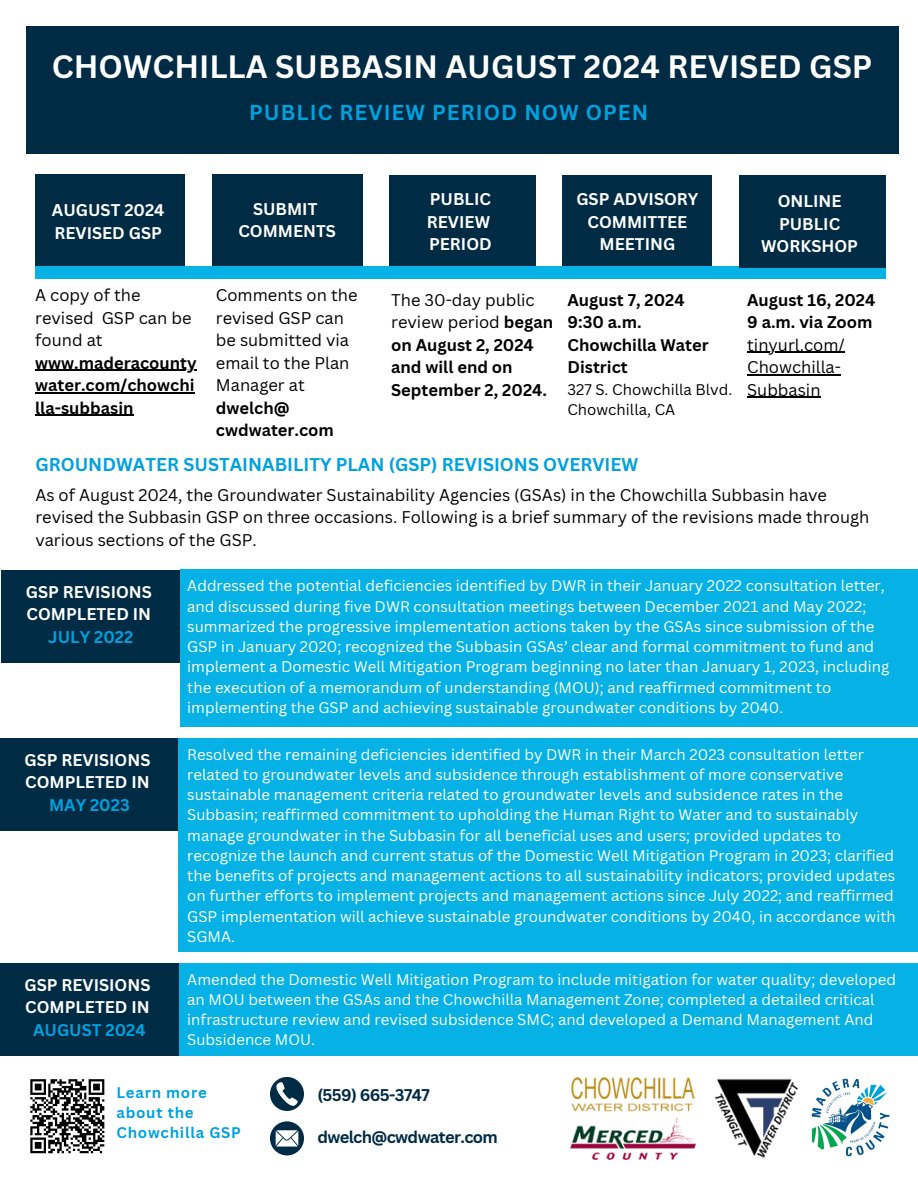
<style>
.page{position:relative;width:918px;height:1188px;background:#fff}
.page>*{position:absolute;margin:0;border:0;box-sizing:border-box;transform-origin:0 0}
.t1{font:700 31.5px "Canva Sans";color:#fff}
.t2{font:700 21px "Canva Sans";letter-spacing:.05em;color:#00a1de}
.t3{font:700 18px "Canva Sans";color:#00a1de}
.t4{font:16.5px/22.5px "Canva Sans";color:#000}
.t5{font:700 16.5px/22.5px "Canva Sans";color:#fff;text-align:center}
.t6{font:700 16.5px/22.5px "Canva Sans";color:#000}
.t7{font:700 16.5px "Canva Sans";letter-spacing:-.04em;color:#002b45}
.t8{font:15px/20.2px "Canva Sans";color:#fff}
.t9{font:15px/20.2px "Canva Sans";color:#000}
.t10{font:700 15px/20.2px "Canva Sans";letter-spacing:.05em;color:#00a1de}
.s1{font-weight:700}
.s2{font-weight:400}
.s3{color:#00a1de}
</style>
<div class="page">
<div style="left:26px;top:26px;width:872px;height:128px;background:#002b45"></div>
<div style="left:35px;top:174px;width:150px;height:92px;background:#002b45"></div>
<div style="left:212px;top:174px;width:150px;height:92px;background:#002b45"></div>
<div style="left:389px;top:176px;width:147px;height:92px;background:#002b45"></div>
<div style="left:563px;top:176px;width:149px;height:92px;background:#002b45"></div>
<div style="left:35px;top:266px;width:851px;height:13px;background:#06b2e5"></div>
<div style="left:1px;top:570px;width:179px;height:92px;background:#002b45"></div>
<div style="left:180px;top:570px;width:738px;height:157px;background:#06b2e5"></div>
<div style="left:0;top:738px;width:179px;height:92px;background:#002b45"></div>
<div style="left:179px;top:738px;width:739px;height:214px;background:#06b2e5"></div>
<div style="left:0;top:963px;width:179px;height:93px;background:#002b45"></div>
<div style="left:179px;top:963px;width:739px;height:93px;background:#06b2e5"></div>
<img style="left:811px;top:1078px;width:79px;height:79px">
<svg style="left:270px;top:1077px;width:34px;height:34px"></svg>
<svg style="left:270px;top:1121px;width:34px;height:34px"></svg>
<svg style="left:30px;top:1079px;width:75px;height:75px"></svg>
<div style="left:739px;top:176px;width:147px;height:92px;background:#002b45"></div>
<img style="left:714px;top:1079px;width:84px;height:79px">
<img style="left:571px;top:1077px;width:125px;height:82px">
<hr style="left:35px;top:370px;width:162px;height:1px;background:#000">
<hr style="left:35px;top:392px;width:160px;height:1px;background:#000">
<hr style="left:35px;top:415px;width:99px;height:1px;background:#000">
<hr style="left:747px;top:352px;width:98px;height:1px;background:#000">
<hr style="left:747px;top:374px;width:94px;height:1px;background:#000">
<hr style="left:747px;top:397px;width:74px;height:1px;background:#000">
<h3 class="t1" style="left:52px;top:44px;width:822px">CHOWCHILLA SUBBASIN AUGUST 2024 REVISED GSP</h3>
<h3 class="t2" style="left:249px;top:98px;width:401px">PUBLIC REVIEW PERIOD NOW OPEN</h3>
<h3 class="t5" style="left:52px;top:199px;width:114px;text-align:left">AUGUST 2024<br>REVISED GSP</h3>
<h5 class="t5" style="left:238px;top:197px;width:99px">SUBMIT<br>COMMENTS</h5>
<h5 class="t5" style="left:427px;top:187px;width:66px;text-align:justify">PUBLIC REVIEW PERIOD</h5>
<h5 class="t5" style="left:576px;top:187px;width:124px">GSP ADVISORY<br>COMMITTEE<br>MEETING</h5>
<p class="t4" style="left:35px;top:284px;width:158px">A copy of the revised GSP can be found at</p>
<p class="t6" style="left:35px;top:351px;width:163px">www.maderacounty water.com/chowchi lla-subbasin</p>
<p class="t5" style="left:761px;top:190px;width:98px">ONLINE<br>PUBLIC<br>WORKSHOP</p>
<p class="t4" style="left:216px;top:284px;width:143px">Comments on the revised GSP can be submitted via email to the Plan<br>Manager at <span class="s1">dwelch@ cwdwater.com</span></p>
<p class="t6" style="left:391px;top:288px;width:164px"><span class="s2">The 30-day public review period</span> began on August 2, 2024 and will end on<br>September 2, 2024.</p>
<h5 class="t6" style="left:567px;top:288px;width:119px">August 7, 2024</h5>
<h4 class="t6" style="left:747px;top:288px;width:130px">August 16, 2024<br>9 a.m. via Zoom</h4>
<p class="t4" style="left:747px;top:333px;width:99px">tinyurl.com/<br>Chowchilla-<br>Subbasin</p>
<h3 class="t6" style="left:567px;top:311px;width:76px">9:30 a.m.</h3>
<h5 class="t6" style="left:567px;top:333px;width:143px">Chowchilla Water<br>District</h5>
<h3 class="t9" style="left:567px;top:379px;width:166px">327 S. Chowchilla Blvd.<br>Chowchilla, CA</h3>
<p class="t3" style="left:35px;top:452px;width:605px">GROUNDWATER SUSTAINABILITY PLAN (GSP) REVISIONS OVERVIEW</p>
<h3 class="t4" style="left:35px;top:483px;width:836px">As of August 2024, the Groundwater Sustainability Agencies (GSAs) in the Chowchilla Subbasin have revised the Subbasin GSP on three occasions. Following is a brief summary of the revisions made through various sections of the GSP.</h3>
<p class="t5" style="left:26px;top:580px;width:128px">GSP REVISIONS<br>COMPLETED IN<br><span class="s3">JULY 2022</span></p>
<h3 class="t8" style="left:187px;top:575px;width:704px">Addressed the potential deficiencies identified by DWR in their January 2022 consultation letter, and discussed during five DWR consultation meetings between December 2021 and May 2022; summarized the progressive implementation actions taken by the GSAs since submission of the GSP in January 2020; recognized the Subbasin GSAs’ clear and formal commitment to fund and implement a Domestic Well Mitigation Program beginning no later than January 1, 2023, including the execution of a memorandum of understanding (MOU); and reaffirmed commitment to implementing the GSP and achieving sustainable groundwater conditions by 2040.</h3>
<p class="t5" style="left:24px;top:748px;width:128px">GSP REVISIONS<br>COMPLETED IN<br><span class="s3">MAY 2023</span></p>
<p class="t8" style="left:187px;top:744px;width:710px">Resolved the remaining deficiencies identified by DWR in their March 2023 consultation letter related to groundwater levels and subsidence through establishment of more conservative sustainable management criteria related to groundwater levels and subsidence rates in the Subbasin; reaffirmed commitment to upholding the Human Right to Water and to sustainably manage groundwater in the Subbasin for all beneficial uses and users; provided updates to recognize the launch and current status of the Domestic Well Mitigation Program in 2023; clarified the benefits of projects and management actions to all sustainability indicators; provided updates on further efforts to implement projects and management actions since July 2022; and reaffirmed GSP implementation will achieve sustainable groundwater conditions by 2040, in accordance with SGMA.</p>
<h6 class="t5" style="left:24px;top:973px;width:128px">GSP REVISIONS<br>COMPLETED IN<br><span class="s3">AUGUST 2024</span></h6>
<p class="t8" style="left:187px;top:969px;width:710px">Amended the Domestic Well Mitigation Program to include mitigation for water quality; developed an MOU between the GSAs and the Chowchilla Management Zone; completed a detailed critical infrastructure review and revised subsidence SMC; and developed a Demand Management And Subsidence MOU.</p>
<p class="t10" style="left:116px;top:1082px;width:126px">Learn more about the<br>Chowchilla GSP</p>
<p class="t7" style="left:317px;top:1084px;width:114px">(559) 665-3747</p>
<h4 class="t7" style="left:317px;top:1125px;width:182px">dwelch@cwdwater.com</h4>
</div>
